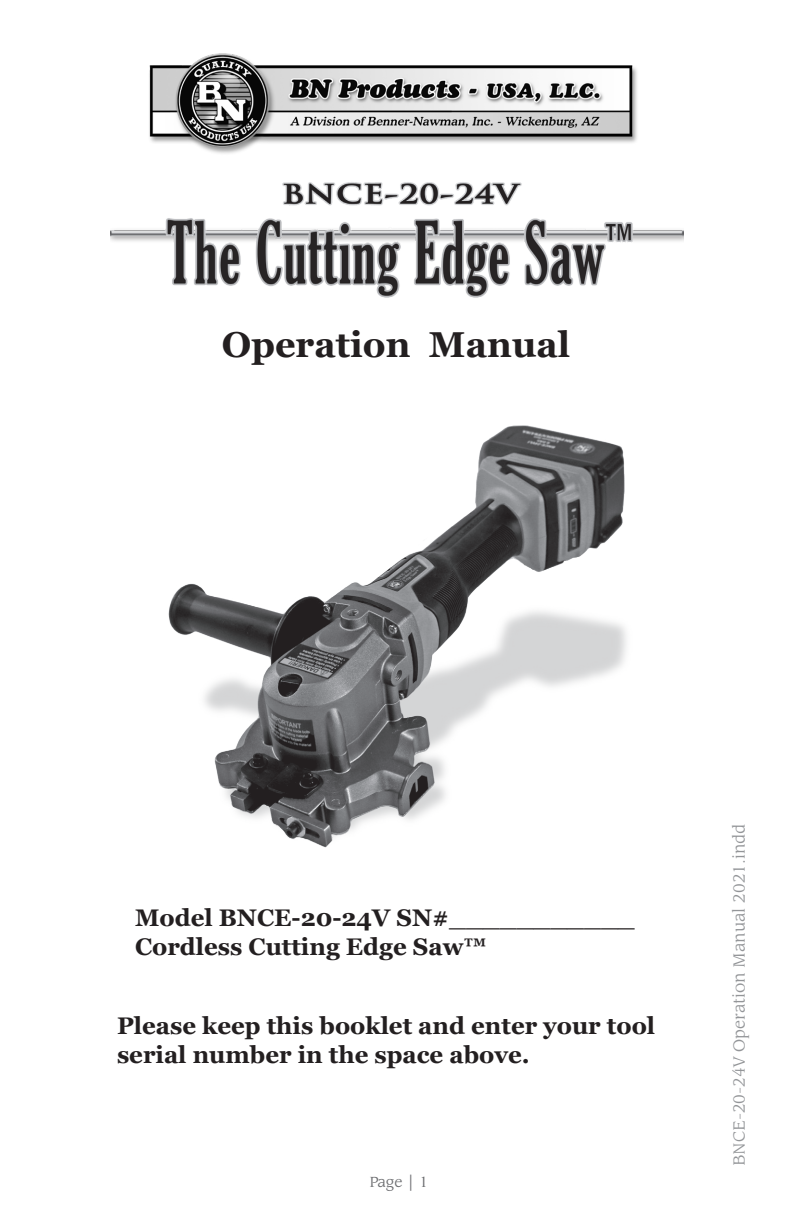
<style>
.page{position:relative;width:792px;height:1224px;background:#fff}
.page>*{position:absolute;margin:0;border:0;box-sizing:border-box;transform-origin:0 0}
.Headings{font:700 36px "Georgia";color:#231f20}
.Headings-2{font:700 24px/28.8px "Georgia";color:#231f20}
.t1{font:18px "Leawood IT Cby BT";color:#939598}
.t2{font:16.2px "Leawood IT Cby BT";color:#6c6d70}
</style>
<div class="page">
<img style="left:149px;top:53px;width:488px;height:101px">
<img style="left:110px;top:182px;width:573px;height:116px">
<img style="left:168px;top:425px;width:459px;height:423px">
<p class="Headings" style="left:222px;top:321px;width:350px">Operation Manual</p>
<p class="Headings-2" style="left:135px;top:903px;width:501px">Model BNCE-20-24V SN#___________</p>
<p class="Headings-2" style="left:135px;top:932px;width:353px">Cordless Cutting Edge Saw™</p>
<p class="Headings-2" style="left:117px;top:1011px;width:540px">Please keep this booklet and enter your tool serial number in the space above.</p>
<p class="t2" style="left:369px;top:1173px;width:60px">Page | 1</p>
<p class="t1" style="left:729px;top:1166px;width:344px;rotate:-90deg">BNCE-20-24V Operation Manual 2021.indd</p>
</div>
